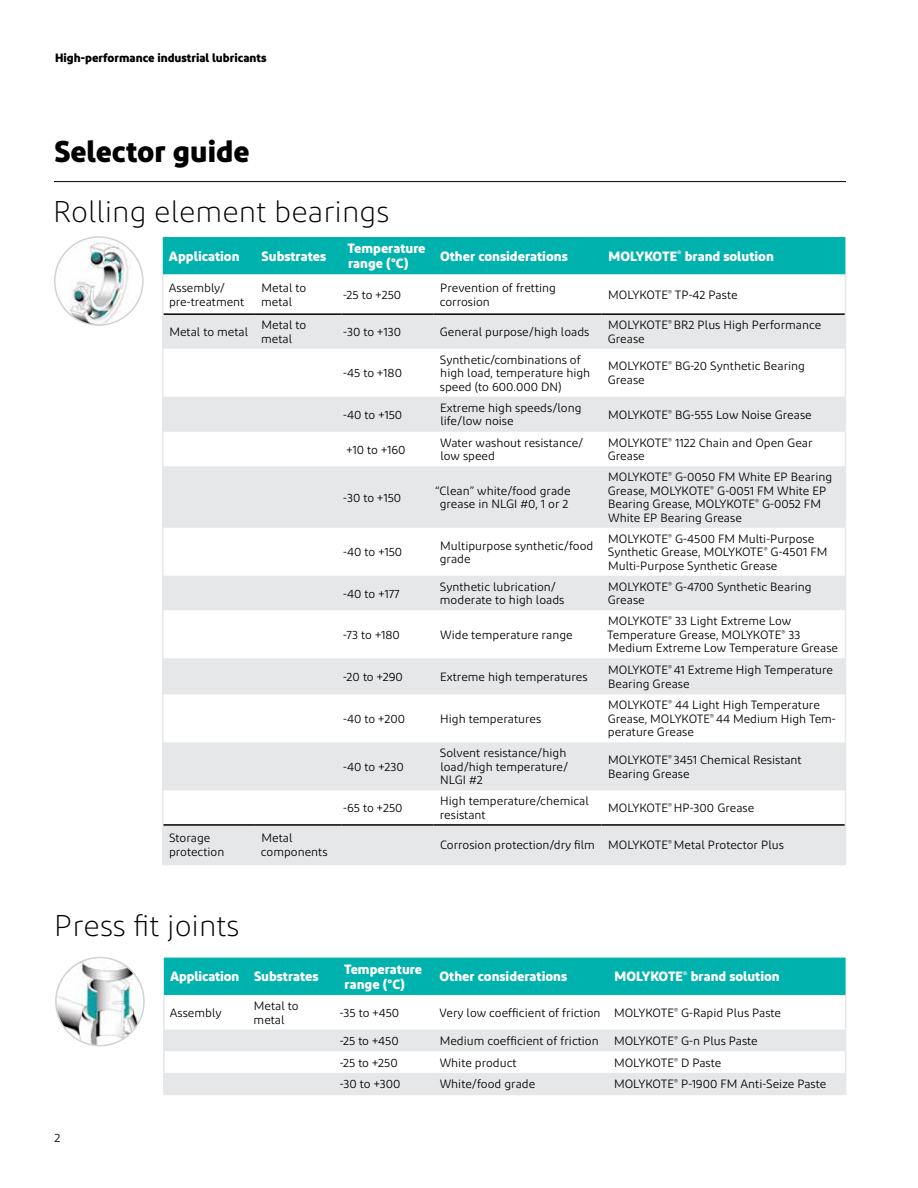
<style>
.page{position:relative;width:918px;height:1188px;background:#fff}
.page>*{position:absolute;margin:0;border:0;box-sizing:border-box;transform-origin:0 0}
.t1{font:300 30px "Diodrum";color:#000}
.t2{font:700 30px "Diodrum";color:#000}
.t3{font:700 13.5px/15px "Diodrum";color:#fff}
.t4{font:12px/13.5px "Diodrum";color:#000}
.t5{font:700 12px "Diodrum";color:#000}
</style>
<div class="page">
<div style="left:163px;top:237px;width:682px;height:38px;background:#00b2ad"></div>
<svg style="left:164px;top:315px;width:681px;height:549px;fill:#e6e7e8"></svg>
<hr style="left:162px;top:275px;width:2px;height:39px;background:#e6e7e8">
<hr style="left:845px;top:275px;width:1px;height:39px;background:#e6e7e8">
<hr style="left:845px;top:314px;width:1px;height:35px;background:#e6e7e8">
<hr style="left:162px;top:349px;width:2px;height:48px;background:#e6e7e8">
<hr style="left:845px;top:349px;width:1px;height:48px;background:#e6e7e8">
<hr style="left:162px;top:397px;width:2px;height:35px;background:#e6e7e8">
<hr style="left:845px;top:397px;width:1px;height:35px;background:#e6e7e8">
<hr style="left:162px;top:432px;width:2px;height:34px;background:#e6e7e8">
<hr style="left:845px;top:432px;width:1px;height:34px;background:#e6e7e8">
<hr style="left:162px;top:466px;width:2px;height:62px;background:#e6e7e8">
<hr style="left:845px;top:466px;width:1px;height:62px;background:#e6e7e8">
<hr style="left:162px;top:528px;width:2px;height:48px;background:#e6e7e8">
<hr style="left:845px;top:528px;width:1px;height:48px;background:#e6e7e8">
<hr style="left:162px;top:576px;width:2px;height:34px;background:#e6e7e8">
<hr style="left:845px;top:576px;width:1px;height:34px;background:#e6e7e8">
<hr style="left:162px;top:610px;width:2px;height:48px;background:#e6e7e8">
<hr style="left:845px;top:610px;width:1px;height:48px;background:#e6e7e8">
<hr style="left:162px;top:658px;width:2px;height:36px;background:#e6e7e8">
<hr style="left:845px;top:658px;width:1px;height:36px;background:#e6e7e8">
<hr style="left:162px;top:694px;width:2px;height:48px;background:#e6e7e8">
<hr style="left:845px;top:694px;width:1px;height:48px;background:#e6e7e8">
<hr style="left:162px;top:742px;width:2px;height:48px;background:#e6e7e8">
<hr style="left:845px;top:742px;width:1px;height:48px;background:#e6e7e8">
<hr style="left:162px;top:790px;width:2px;height:35px;background:#e6e7e8">
<hr style="left:845px;top:790px;width:1px;height:35px;background:#e6e7e8">
<hr style="left:162px;top:825px;width:2px;height:39px;background:#e6e7e8">
<hr style="left:845px;top:825px;width:1px;height:39px;background:#e6e7e8">
<hr style="left:162px;top:864px;width:93px;height:1px;background:#e6e7e8">
<hr style="left:255px;top:864px;width:86px;height:1px;background:#e6e7e8">
<hr style="left:341px;top:864px;width:93px;height:1px;background:#e6e7e8">
<hr style="left:434px;top:864px;width:168px;height:1px;background:#e6e7e8">
<hr style="left:602px;top:864px;width:244px;height:1px;background:#e6e7e8">
<hr style="left:164px;top:824px;width:91px;height:2px;background:#000">
<hr style="left:255px;top:824px;width:86px;height:2px;background:#000">
<hr style="left:341px;top:824px;width:93px;height:2px;background:#000">
<hr style="left:434px;top:824px;width:168px;height:2px;background:#000">
<hr style="left:602px;top:824px;width:243px;height:2px;background:#000">
<hr style="left:255px;top:313px;width:86px;height:2px;background:#000">
<hr style="left:341px;top:313px;width:93px;height:2px;background:#000">
<hr style="left:434px;top:313px;width:168px;height:2px;background:#000">
<hr style="left:602px;top:313px;width:243px;height:2px;background:#000">
<hr style="left:164px;top:313px;width:91px;height:2px;background:#000">
<hr style="left:162px;top:314px;width:2px;height:35px;background:#e6e7e8">
<hr style="left:54px;top:181px;width:792px;height:1px;background:#000">
<div style="left:164px;top:958px;width:682px;height:37px;background:#00b2ad"></div>
<svg style="left:165px;top:1030px;width:680px;height:64px;fill:#e6e7e8"></svg>
<hr style="left:163px;top:995px;width:2px;height:35px;background:#e6e7e8">
<hr style="left:845px;top:995px;width:1px;height:35px;background:#e6e7e8">
<hr style="left:163px;top:1030px;width:2px;height:21px;background:#e6e7e8">
<hr style="left:163px;top:1051px;width:2px;height:22px;background:#e6e7e8">
<hr style="left:163px;top:1073px;width:2px;height:21px;background:#e6e7e8">
<svg style="left:845px;top:1030px;width:1px;height:64px"></svg>
<hr style="left:163px;top:1094px;width:84px;height:1px;background:#e6e7e8">
<hr style="left:247px;top:1094px;width:91px;height:1px;background:#e6e7e8">
<hr style="left:338px;top:1094px;width:95px;height:1px;background:#e6e7e8">
<hr style="left:433px;top:1094px;width:175px;height:1px;background:#e6e7e8">
<hr style="left:608px;top:1094px;width:238px;height:1px;background:#e6e7e8">
<img style="left:55px;top:237px;width:88px;height:88px;border-radius:44px">
<div style="left:54px;top:236px;width:90px;height:90px;border:2px solid #d1d3d4;border-radius:50%"></div>
<img style="left:56px;top:958px;width:88px;height:88px;border-radius:44px">
<div style="left:55px;top:957px;width:90px;height:89px;border:2px solid #d1d3d4;border-radius:50%"></div>
<p class="t5" style="left:55px;top:50px;width:213px">High-performance industrial lubricants</p>
<h1 class="t2" style="left:54px;top:132px;width:197px">Selector guide</h1>
<h1 class="t1" style="left:53px;top:194px;width:338px">Rolling element bearings</h1>
<p class="t3" style="left:169px;top:248px;width:72px">Application</p>
<p class="t3" style="left:262px;top:248px;width:66px">Substrates</p>
<p class="t3" style="left:348px;top:241px;width:80px">Temperature range (°C)</p>
<p class="t3" style="left:440px;top:248px;width:129px">Other considerations</p>
<p class="t3" style="left:609px;top:248px;width:167px">MOLYKOTE<sup>®</sup> brand solution</p>
<p class="t4" style="left:169px;top:281px;width:77px">Assembly/ pre-treatment</p>
<p class="t4" style="left:261px;top:281px;width:47px">Metal to metal</p>
<p class="t4" style="left:343px;top:288px;width:60px">-25 to +250</p>
<p class="t4" style="left:440px;top:281px;width:118px">Prevention of fretting corrosion</p>
<p class="t4" style="left:608px;top:288px;width:131px">MOLYKOTE<sup>®</sup> TP-42 Paste</p>
<p class="t4" style="left:169px;top:325px;width:80px">Metal to metal</p>
<p class="t4" style="left:261px;top:318px;width:47px">Metal to metal</p>
<p class="t4" style="left:343px;top:325px;width:59px">-30 to +130</p>
<p class="t4" style="left:440px;top:325px;width:151px">General purpose/high loads</p>
<p class="t4" style="left:608px;top:318px;width:215px">MOLYKOTE<sup>®</sup> BR2 Plus High Performance<br>Grease</p>
<p class="t4" style="left:343px;top:366px;width:60px">-45 to +180</p>
<p class="t4" style="left:440px;top:353px;width:152px">Synthetic/combinations of high load, temperature high speed (to 600.000 DN)</p>
<p class="t4" style="left:608px;top:359px;width:199px">MOLYKOTE<sup>®</sup> BG-20 Synthetic Bearing<br>Grease</p>
<p class="t4" style="left:343px;top:408px;width:61px">-40 to +150</p>
<p class="t4" style="left:440px;top:401px;width:143px">Extreme high speeds/long life/low noise</p>
<p class="t4" style="left:608px;top:408px;width:205px">MOLYKOTE<sup>®</sup> BG-555 Low Noise Grease</p>
<p class="t4" style="left:346px;top:442px;width:61px">+10 to +160</p>
<p class="t4" style="left:440px;top:436px;width:145px">Water washout resistance/ low speed</p>
<p class="t4" style="left:608px;top:436px;width:206px">MOLYKOTE<sup>®</sup> 1122 Chain and Open Gear<br>Grease</p>
<p class="t4" style="left:343px;top:490px;width:59px">-30 to +150</p>
<p class="t4" style="left:435px;top:484px;width:137px;text-align:center">“Clean” white/food grade grease in NLGI #0, 1 or 2</p>
<p class="t4" style="left:608px;top:470px;width:226px">MOLYKOTE<sup>®</sup> G-0050 FM White EP Bearing Grease, MOLYKOTE<sup>®</sup> G-0051 FM White EP Bearing Grease, MOLYKOTE<sup>®</sup> G-0052 FM White EP Bearing Grease</p>
<p class="t4" style="left:343px;top:545px;width:61px">-40 to +150</p>
<p class="t4" style="left:440px;top:538px;width:155px">Multipurpose synthetic/food grade</p>
<p class="t4" style="left:608px;top:532px;width:221px">MOLYKOTE<sup>®</sup> G-4500 FM Multi-Purpose<br>Synthetic Grease, MOLYKOTE<sup>®</sup> G-4501 FM<br>Multi-Purpose Synthetic Grease</p>
<p class="t4" style="left:343px;top:586px;width:58px">-40 to +177</p>
<p class="t4" style="left:440px;top:580px;width:126px">Synthetic lubrication/ moderate to high loads</p>
<p class="t4" style="left:608px;top:580px;width:205px">MOLYKOTE<sup>®</sup> G-4700 Synthetic Bearing<br>Grease</p>
<p class="t4" style="left:343px;top:628px;width:58px">-73 to +180</p>
<p class="t4" style="left:440px;top:628px;width:134px">Wide temperature range</p>
<p class="t4" style="left:607px;top:614px;width:233px">MOLYKOTE<sup>®</sup> 33 Light Extreme Low<br>Temperature Grease, MOLYKOTE<sup>®</sup> 33<br>Medium Extreme Low Temperature Grease</p>
<p class="t4" style="left:343px;top:670px;width:61px">-20 to +290</p>
<p class="t4" style="left:440px;top:670px;width:149px">Extreme high temperatures</p>
<p class="t4" style="left:608px;top:663px;width:226px">MOLYKOTE<sup>®</sup> 41 Extreme High Temperature<br>Bearing Grease</p>
<p class="t4" style="left:343px;top:712px;width:63px">-40 to +200</p>
<p class="t4" style="left:440px;top:712px;width:102px">High temperatures</p>
<p class="t4" style="left:608px;top:698px;width:230px">MOLYKOTE<sup>®</sup> 44 Light High Temperature<br>Grease, MOLYKOTE<sup>®</sup> 44 Medium High Tem&shy;perature Grease</p>
<p class="t4" style="left:343px;top:760px;width:62px">-40 to +230</p>
<p class="t4" style="left:440px;top:746px;width:130px">Solvent resistance/high load/high temperature/<br>NLGI #2</p>
<p class="t4" style="left:608px;top:753px;width:195px">MOLYKOTE<sup>®</sup> 3451 Chemical Resistant<br>Bearing Grease</p>
<p class="t4" style="left:343px;top:801px;width:61px">-65 to +250</p>
<p class="t4" style="left:440px;top:794px;width:151px">High temperature/chemical resistant</p>
<p class="t4" style="left:608px;top:801px;width:148px">MOLYKOTE<sup>®</sup> HP-300 Grease</p>
<p class="t4" style="left:169px;top:831px;width:57px">Storage protection</p>
<p class="t4" style="left:261px;top:831px;width:68px">Metal components</p>
<p class="t4" style="left:440px;top:838px;width:345px">Corrosion protection/dry film MOLYKOTE<sup>®</sup> Metal Protector Plus</p>
<h1 class="t1" style="left:54px;top:908px;width:187px">Press fit joints</h1>
<p class="t3" style="left:170px;top:969px;width:150px">Application Substrates</p>
<p class="t3" style="left:344px;top:961px;width:80px">Temperature range (°C)</p>
<p class="t3" style="left:440px;top:969px;width:129px">Other considerations</p>
<p class="t3" style="left:614px;top:969px;width:167px">MOLYKOTE<sup>®</sup> brand solution</p>
<p class="t4" style="left:170px;top:1006px;width:53px">Assembly</p>
<p class="t4" style="left:254px;top:999px;width:47px">Metal to metal</p>
<p class="t4" style="left:340px;top:1006px;width:61px">-35 to +450</p>
<p class="t4" style="left:440px;top:1006px;width:343px">Very low coefficient of friction MOLYKOTE<sup>®</sup> G-Rapid Plus Paste</p>
<p class="t4" style="left:340px;top:1034px;width:61px">-25 to +450</p>
<p class="t4" style="left:440px;top:1034px;width:161px">Medium coefficient of friction</p>
<p class="t4" style="left:614px;top:1034px;width:145px">MOLYKOTE<sup>®</sup> G-n Plus Paste</p>
<p class="t4" style="left:340px;top:1055px;width:60px">-25 to +250</p>
<p class="t4" style="left:440px;top:1055px;width:78px">White product</p>
<p class="t4" style="left:614px;top:1055px;width:109px">MOLYKOTE<sup>®</sup> D Paste</p>
<p class="t4" style="left:340px;top:1077px;width:62px">-30 to +300</p>
<p class="t4" style="left:440px;top:1077px;width:97px">White/food grade</p>
<p class="t4" style="left:614px;top:1077px;width:214px">MOLYKOTE<sup>®</sup> P-1900 FM Anti-Seize Paste</p>
<p class="t4" style="left:54px;top:1131px;width:7px">2</p>
</div>
